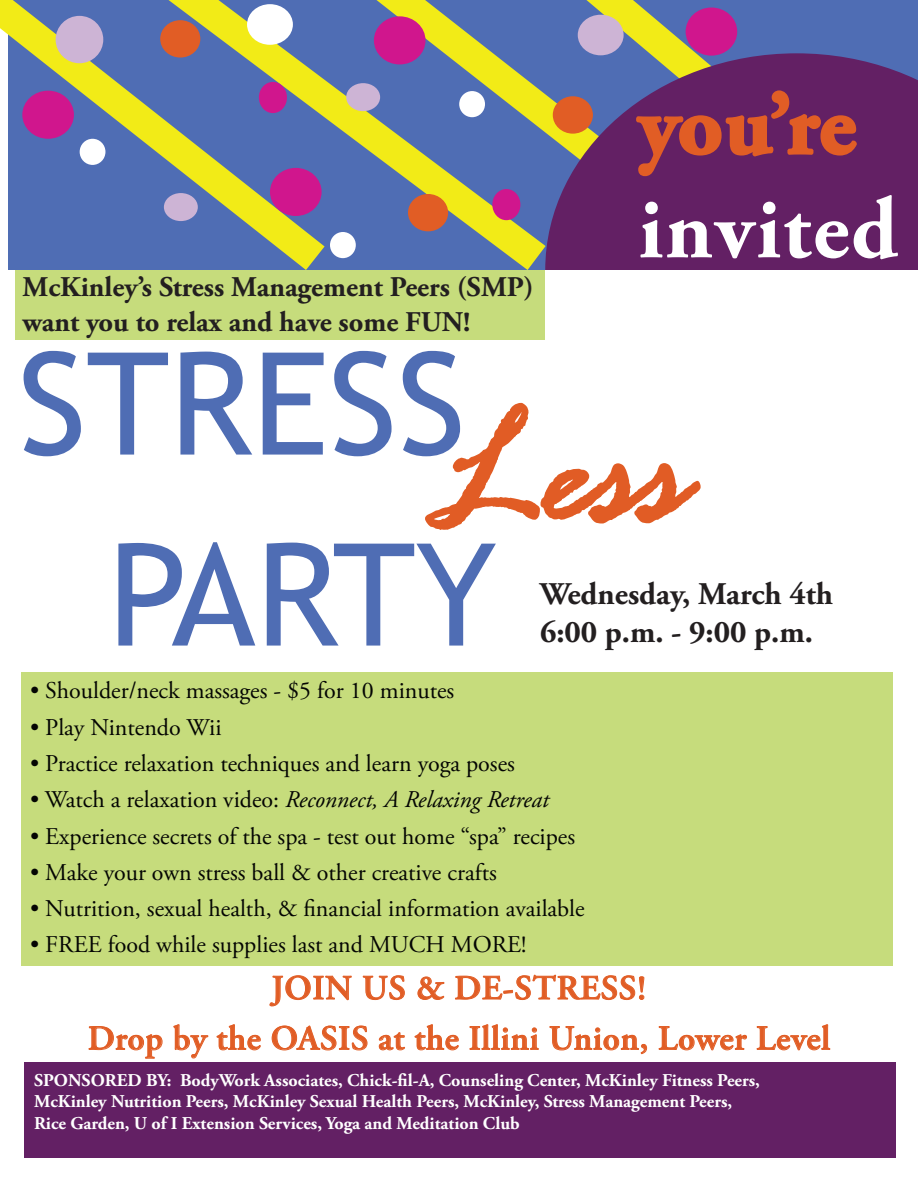
<style>
.page{position:relative;width:918px;height:1188px;background:#fff}
.page>*{position:absolute;margin:0;border:0;box-sizing:border-box;transform-origin:0 0}
.t1{font:142.5px/190.9px "Trebuchet MS";color:#4f6db4}
.t2{font:700 87px "Adobe Garamond Pro";letter-spacing:.02em;color:#fff}
.t3{font:700 87px "Adobe Garamond Pro";color:#e15d25}
.t4{font:600 34.5px/50.4px "Adobe Garamond Pro";letter-spacing:.02em;color:#e15d25;text-align:center}
.t5{font:700 31.5px/37.8px "Adobe Garamond Pro";color:#231f20}
.t6{font:700 28.5px/34.2px "Adobe Garamond Pro";color:#231f20}
.t7{font:24px "Adobe Garamond Pro";color:#040503}
.t8{font:italic 24px "Adobe Garamond Pro";color:#040503}
.t9{font:700 18px/21.6px "Adobe Garamond Pro";color:#fff}
.s1{font-family:"Rage";font-style:italic;font-size:172.5px;color:#e15c25}
.s2{font-style:normal}
</style>
<div class="page">
<svg style="left:425px;top:402px;width:276px;height:128px"></svg>
<div style="left:15px;top:270px;width:530px;height:70px;background:#c6dc7c"></div>
<div style="left:21px;top:672px;width:871px;height:294px;background:#c6dc7c"></div>
<svg style="left:269px;top:975px;width:83px;height:32px"></svg>
<svg style="left:363px;top:975px;width:42px;height:25px"></svg>
<svg style="left:417px;top:976px;width:28px;height:24px"></svg>
<svg style="left:455px;top:974px;width:190px;height:26px"></svg>
<svg style="left:88px;top:1026px;width:75px;height:33px"></svg>
<svg style="left:174px;top:1024px;width:34px;height:35px"></svg>
<svg style="left:217px;top:1024px;width:44px;height:27px"></svg>
<svg style="left:271px;top:1025px;width:97px;height:26px"></svg>
<svg style="left:379px;top:1032px;width:26px;height:19px"></svg>
<svg style="left:415px;top:1024px;width:44px;height:27px"></svg>
<svg style="left:469px;top:1024px;width:70px;height:26px"></svg>
<svg style="left:550px;top:1026px;width:97px;height:28px"></svg>
<svg style="left:658px;top:1026px;width:89px;height:25px"></svg>
<svg style="left:756px;top:1024px;width:74px;height:27px"></svg>
<div style="left:24px;top:1062px;width:872px;height:96px;background:#632064"></div>
<div style="left:772px;top:0;width:146px;height:53px;background:#4f6db4"></div>
<svg style="left:579px;top:0;width:193px;height:53px;background:#88987d"></svg>
<svg style="left:357px;top:0;width:222px;height:270px;background:#778c8c"></svg>
<svg style="left:545px;top:53px;width:373px;height:217px;background:#64336d"></svg>
<svg style="left:0;top:0;width:357px;height:270px;background:#748994"></svg>
<div style="left:22px;top:91px;width:52px;height:48px;background:#d0168d;border-radius:50%"></div>
<div style="left:270px;top:168px;width:52px;height:48px;background:#d0168d;border-radius:50%"></div>
<div style="left:374px;top:16px;width:52px;height:48px;background:#d0168d;border-radius:50%"></div>
<div style="left:686px;top:8px;width:51px;height:48px;background:#d0168d;border-radius:50%"></div>
<div style="left:492px;top:189px;width:28px;height:31px;background:#d0168d;border-radius:50%"></div>
<div style="left:56px;top:16px;width:47px;height:47px;background:#cdb4d5;border-radius:50%"></div>
<div style="left:80px;top:139px;width:25px;height:26px;background:#fff;border-radius:50%"></div>
<div style="left:459px;top:91px;width:26px;height:26px;background:#fff;border-radius:50%"></div>
<div style="left:247px;top:4px;width:46px;height:41px;background:#fff;border-radius:50%"></div>
<div style="left:578px;top:15px;width:46px;height:40px;background:#cdb4d5;border-radius:50%"></div>
<div style="left:164px;top:193px;width:34px;height:28px;background:#cdb4d5;border-radius:50%"></div>
<div style="left:161px;top:21px;width:39px;height:36px;background:#e15d25;border-radius:50%"></div>
<div style="left:160px;top:20px;width:40px;height:38px;border:2px solid #e15d25;border-radius:50%"></div>
<div style="left:554px;top:97px;width:38px;height:36px;background:#e15d25;border-radius:50%"></div>
<div style="left:553px;top:96px;width:40px;height:38px;border:2px solid #e15d25;border-radius:50%"></div>
<div style="left:346px;top:83px;width:34px;height:28px;background:#cdb4d5;border-radius:50%"></div>
<div style="left:259px;top:82px;width:28px;height:31px;background:#d0168d;border-radius:50%"></div>
<svg style="left:636px;top:89px;width:222px;height:88px;background:#772a5a"></svg>
<div style="left:409px;top:195px;width:38px;height:36px;background:#e15d25;border-radius:50%"></div>
<div style="left:408px;top:194px;width:40px;height:37px;border:2px solid #e15d25;border-radius:50%"></div>
<div style="left:330px;top:232px;width:26px;height:26px;background:#fff;border-radius:50%"></div>
<p class="t6" style="left:22px;top:271px;width:513px">McKinley’s Stress Management Peers (SMP) want you to relax and have some FUN!</p>
<h2 class="t3" style="left:639px;top:75px;width:219px">you’re</h2>
<h2 class="t2" style="left:639px;top:179px;width:261px">invited</h2>
<h1 class="t1" style="left:108px;top:311px;width:581px;text-indent:-90px">STRESS<span class="s1">Less<br></span>PARTY</h1>
<h3 class="t5" style="left:540px;top:576px;width:295px">Wednesday, March 4th<br>6:00 p.m. - 9:00 p.m.</h3>
<p class="t7" style="left:30px;top:676px;width:426px">• Shoulder/neck massages - $5 for 10 minutes</p>
<p class="t7" style="left:30px;top:713px;width:193px">• Play Nintendo Wii</p>
<p class="t7" style="left:30px;top:749px;width:486px">• Practice relaxation techniques and learn yoga poses</p>
<p class="t8" style="left:30px;top:785px;width:520px"><span class="s2">• Watch a relaxation video:</span> Reconnect, A Relaxing Retreat</p>
<p class="t7" style="left:30px;top:822px;width:547px">• Experience secrets of the spa - test out home “spa” recipes</p>
<p class="t7" style="left:30px;top:858px;width:468px">• Make your own stress ball &amp; other creative crafts</p>
<p class="t7" style="left:30px;top:894px;width:556px">• Nutrition, sexual health, &amp; financial information available</p>
<p class="t7" style="left:30px;top:930px;width:498px">• FREE food while supplies last and MUCH MORE!</p>
<h3 class="t4" style="left:88px;top:963px;width:744px">JOIN US &amp; DE-STRESS!<br>Drop by the OASIS at the Illini Union, Lower Level</h3>
<p class="t9" style="left:34px;top:1069px;width:727px">SPONSORED BY: BodyWork Associates, Chick-fil-A, Counseling Center, McKinley Fitness Peers,<br>McKinley Nutrition Peers, McKinley Sexual Health Peers, McKinley, Stress Management Peers,<br>Rice Garden, U of I Extension Services, Yoga and Meditation Club</p>
</div>
